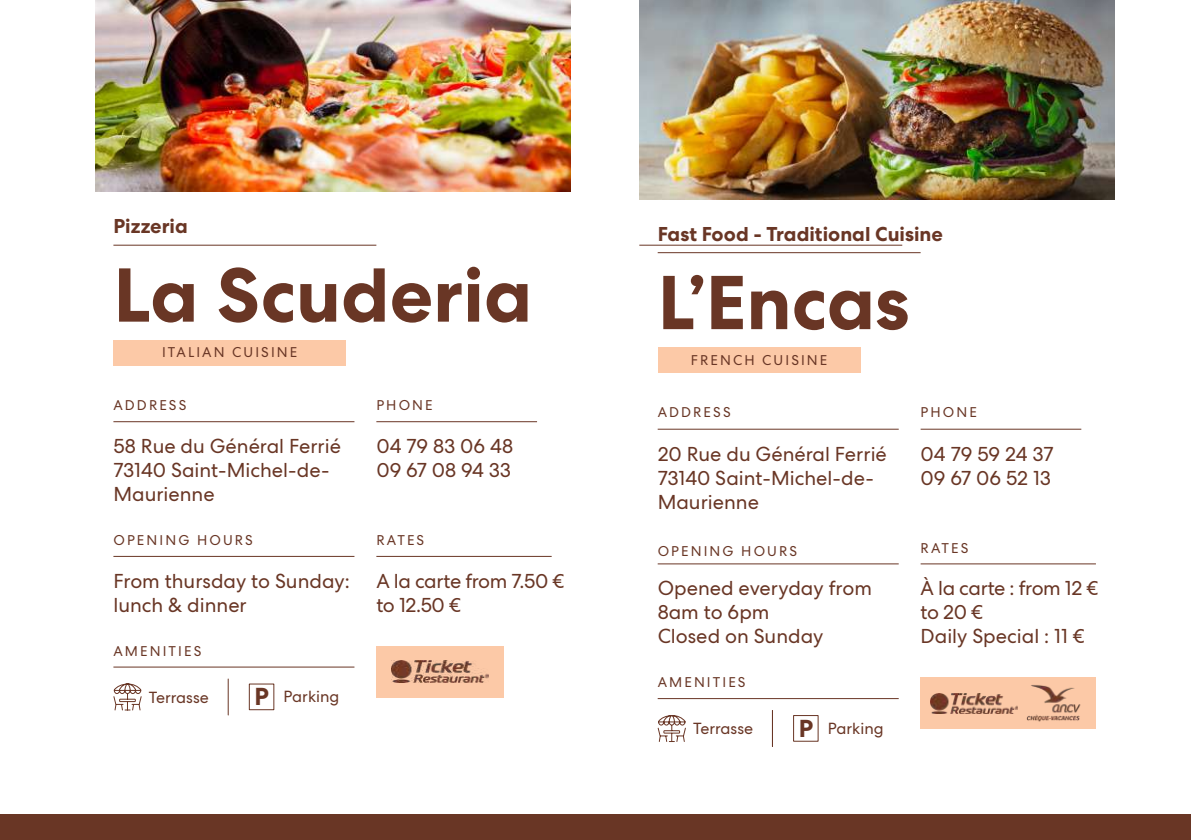
<style>
.page{position:relative;width:1191px;height:840px;background:#fff}
.page>*{position:absolute;margin:0;border:0;box-sizing:border-box;transform-origin:0 0}
.t1{font:700 76px "Centra No 2";color:#693625}
.t2{font:20px/24px "Centra No 2";color:#693625}
.t3{font:700 20px "Centra No 2";color:#693625}
.t4{font:20px/24px "Centra No 2";letter-spacing:-.02em;color:#693625}
.t5{font:16px "Centra No 2";color:#693625}
.t6{font:14px "Centra No 2";letter-spacing:.15em;color:#693625}
.s1{font-weight:700;font-size:24.6px}
</style>
<div class="page">
<img style="left:95px;top:0;width:475px;height:191px">
<div style="left:113px;top:339px;width:233px;height:26px;background:#fcc9a7"></div>
<hr style="left:113px;top:244px;width:263px;height:1px;background:#693625">
<hr style="left:639px;top:244px;width:263px;height:1px;background:#693625">
<hr style="left:113px;top:421px;width:241px;height:1px;background:#693625">
<hr style="left:113px;top:555px;width:241px;height:1px;background:#693625">
<hr style="left:376px;top:555px;width:175px;height:1px;background:#693625">
<hr style="left:376px;top:421px;width:161px;height:1px;background:#693625">
<hr style="left:113px;top:666px;width:241px;height:1px;background:#693625">
<svg style="left:113px;top:683px;width:29px;height:27px"></svg>
<hr style="left:228px;top:678px;width:1px;height:36px;background:#693625">
<hr style="left:657px;top:697px;width:241px;height:1px;background:#693625">
<svg style="left:657px;top:715px;width:29px;height:27px"></svg>
<div style="left:793px;top:714px;width:25px;height:27px;border:1px solid #693625"></div>
<div style="left:376px;top:645px;width:127px;height:52px;background:#fcc9a7"></div>
<img style="left:391px;top:660px;width:97px;height:22px">
<div style="left:657px;top:347px;width:203px;height:25px;background:#fcc9a7"></div>
<hr style="left:657px;top:252px;width:263px;height:1px;background:#693625">
<hr style="left:657px;top:428px;width:241px;height:1px;background:#693625">
<hr style="left:657px;top:563px;width:241px;height:1px;background:#693625">
<hr style="left:920px;top:563px;width:176px;height:1px;background:#693625">
<hr style="left:920px;top:428px;width:161px;height:1px;background:#693625">
<hr style="left:772px;top:710px;width:1px;height:36px;background:#693625">
<img style="left:639px;top:0;width:475px;height:199px">
<div style="left:920px;top:677px;width:176px;height:51px;background:#fcc9a7"></div>
<img style="left:930px;top:693px;width:87px;height:19px">
<img style="left:1026px;top:685px;width:55px;height:37px">
<div style="left:0;top:814px;width:1191px;height:25px;background:#693625"></div>
<p class="t3" style="left:113px;top:214px;width:76px">Pizzeria</p>
<h1 class="t1" style="left:113px;top:250px;width:420px">La Scuderia</h1>
<p class="t6" style="left:162px;top:344px;width:137px">ITALIAN CUISINE</p>
<p class="t6" style="left:113px;top:396px;width:74px">ADDRESS</p>
<p class="t2" style="left:113px;top:434px;width:229px">58 Rue du Général Ferrié<br>73140 Saint-Michel-de-<br>Maurienne</p>
<p class="t6" style="left:113px;top:531px;width:141px">OPENING HOURS</p>
<p class="t2" style="left:113px;top:568px;width:238px">From thursday to Sunday: lunch &amp; dinner</p>
<p class="t6" style="left:113px;top:642px;width:89px">AMENITIES</p>
<p class="t5" style="left:149px;top:687px;width:62px">Terrasse</p>
<p class="t5" style="left:255px;top:687px;width:86px"><span class="s1">P</span> Parking</p>
<p class="t6" style="left:376px;top:396px;width:58px">PHONE</p>
<p class="t2" style="left:376px;top:434px;width:138px">04 79 83 06 48<br>09 67 08 94 33</p>
<p class="t6" style="left:376px;top:531px;width:49px">RATES</p>
<p class="t4" style="left:376px;top:568px;width:189px">A la carte from 7.50 € to 12.50 €</p>
<p class="t3" style="left:657px;top:222px;width:287px">Fast Food - Traditional Cuisine</p>
<h1 class="t1" style="left:657px;top:257px;width:253px">L’Encas</h1>
<p class="t6" style="left:691px;top:352px;width:138px">FRENCH CUISINE</p>
<p class="t6" style="left:657px;top:404px;width:74px">ADDRESS</p>
<p class="t2" style="left:657px;top:441px;width:231px">20 Rue du Général Ferrié<br>73140 Saint-Michel-de-<br>Maurienne</p>
<p class="t6" style="left:657px;top:543px;width:141px">OPENING HOURS</p>
<p class="t2" style="left:657px;top:576px;width:216px">Opened everyday from<br>8am to 6pm<br>Closed on Sunday</p>
<p class="t6" style="left:657px;top:673px;width:89px">AMENITIES</p>
<p class="t5" style="left:693px;top:719px;width:62px">Terrasse</p>
<p class="t5" style="left:799px;top:718px;width:86px"><span class="s1">P</span> Parking</p>
<p class="t6" style="left:920px;top:404px;width:58px">PHONE</p>
<p class="t2" style="left:920px;top:441px;width:134px">04 79 59 24 37<br>09 67 06 52 13</p>
<p class="t6" style="left:920px;top:539px;width:49px">RATES</p>
<p class="t2" style="left:920px;top:576px;width:179px">À la carte : from 12 € to 20 €<br>Daily Special : 11 €</p>
</div>
